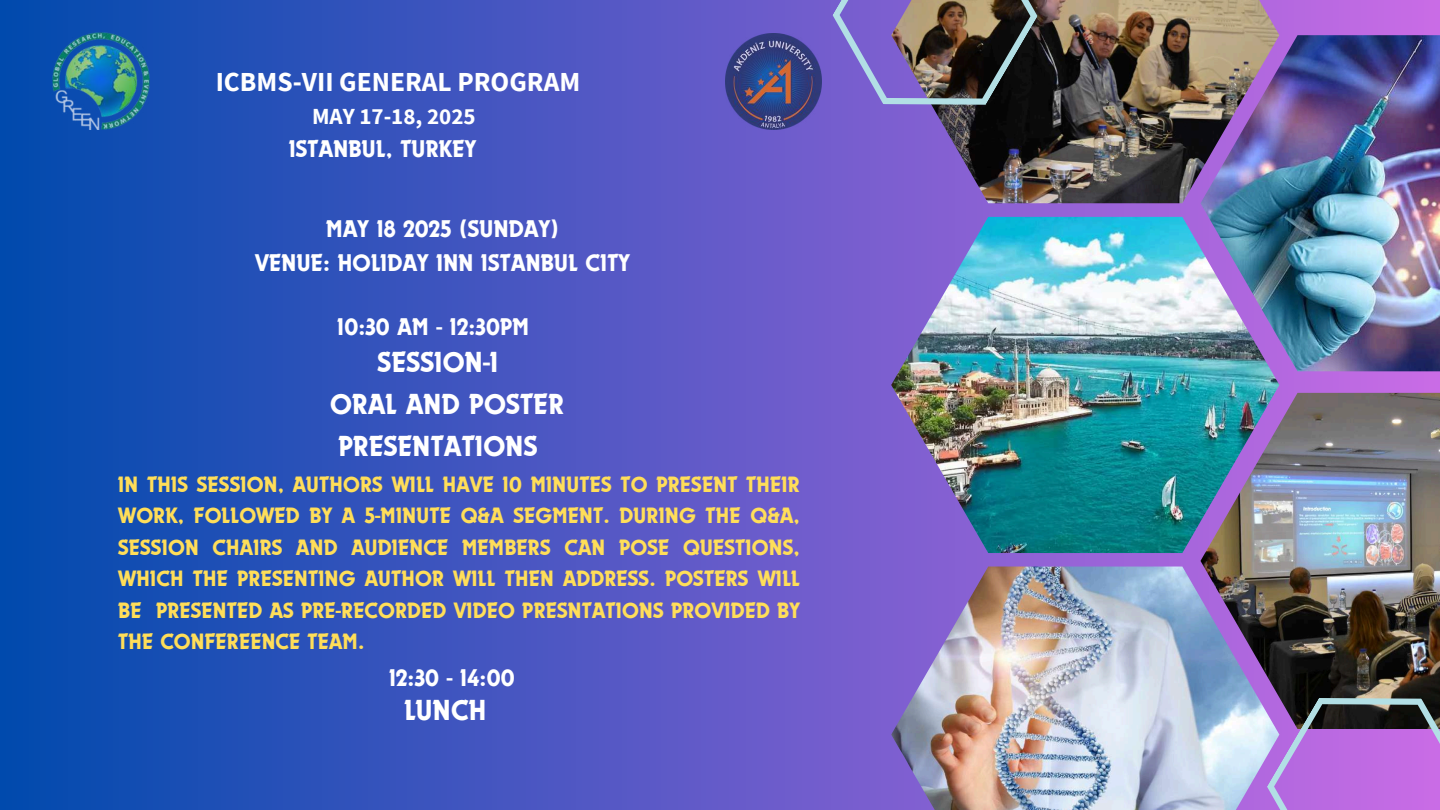
<style>
.page{position:relative;width:1440px;height:810px;background:#fff}
.page>*{position:absolute;margin:0;border:0;box-sizing:border-box;transform-origin:0 0}
.t1{font:500 30px/42px "Dynamo Com";letter-spacing:.005em;color:#fff}
.t2{font:700 27.5px "Source Sans Pro";color:#fff}
.t3{font:500 25px/34.5px "Dynamo Com";letter-spacing:.005em;color:#fff;text-align:center}
.t4{font:500 23px/31.5px "Dynamo Com";letter-spacing:.005em;color:#ffde59;text-align:justify}
.t5{font:700 23px "Source Sans Pro";color:#fff}
</style>
<div class="page">
<div style="left:0;top:0;width:1440px;height:810px;background:linear-gradient(to right,#004aad,#c96de5)"></div>
<img style="left:52px;top:32px;width:98px;height:98px">
<img style="left:725px;top:34px;width:82px;height:96px">
<img style="left:1200px;top:35px;width:240px;height:336px">
<img style="left:891px;top:0;width:388px;height:203px">
<img style="left:891px;top:217px;width:388px;height:336px">
<img style="left:1200px;top:393px;width:240px;height:261px">
<img style="left:891px;top:567px;width:388px;height:243px">
<svg style="left:1241px;top:654px;width:199px;height:156px;background:#865f9b"></svg>
<img style="left:807px;top:0;width:257px;height:149px">
<p class="t2" style="left:216px;top:64px;width:366px">ICBMS-VII GENERAL PROGRAM</p>
<p class="t5" style="left:312px;top:101px;width:165px">MAY 17-18, 2025</p>
<p class="t3" style="left:289px;top:131px;width:189px">ISTANBUL, TURKEY</p>
<p class="t3" style="left:255px;top:212px;width:376px">MAY 18 2025 (SUNDAY)<br>VENUE: HOLIDAY INN ISTANBUL CITY</p>
<p class="t3" style="left:337px;top:310px;width:193px">10:30 AM - 12:30PM</p>
<h1 class="t1" style="left:330px;top:342px;width:235px;text-indent:47px">SESSION-I<br>ORAL AND POSTER<br>PRESENTATIONS</h1>
<p class="t4" style="left:118px;top:469px;width:683px">IN THIS SESSION, AUTHORS WILL HAVE 10 MINUTES TO PRESENT THEIR WORK, FOLLOWED BY A 5-MINUTE Q&amp;A SEGMENT. DURING THE Q&amp;A, SESSION CHAIRS AND AUDIENCE MEMBERS CAN POSE QUESTIONS, WHICH THE PRESENTING AUTHOR WILL THEN ADDRESS. POSTERS WILL BE PRESENTED AS PRE-RECORDED VIDEO PRESNTATIONS PROVIDED BY THE CONFEREENCE TEAM.</p>
<p class="t3" style="left:389px;top:661px;width:127px">12:30 - 14:00</p>
<h1 class="t1" style="left:404px;top:689px;width:84px">LUNCH</h1>
</div>
